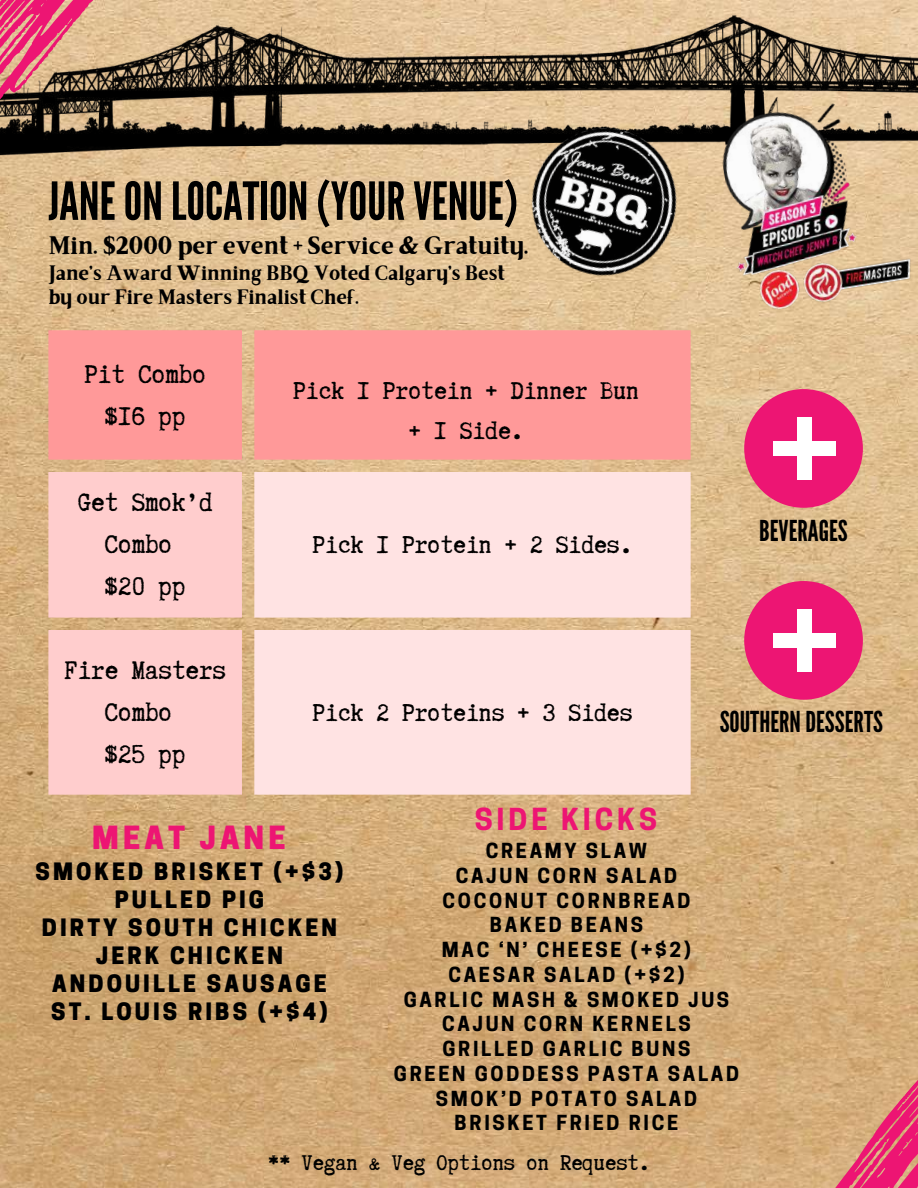
<style>
.page{position:relative;width:918px;height:1188px;background:#fff}
.page>*{position:absolute;margin:0;border:0;box-sizing:border-box;transform-origin:0 0}
.t1{font:52.35px "League Gothic";color:#000}
.t2{font:30.3px/41.7px "Truetypewriter Polygl OTT";color:#000;text-align:center}
.t3{font:800 30px "Cooper Hewitt";letter-spacing:.135em;color:#ed1573}
.t4{font:28.8px/39.3px "Truetypewriter Polygl OTT";color:#000;text-align:center}
.t5{font:28.8px "League Gothic";color:#000}
.t6{font:700 28.5px "Cooper Hewitt";letter-spacing:.135em;color:#ed1573}
.t7{font:700 25.5px "Brixton TC";color:#000}
.t8{font:25.35px "Truetypewriter Polygl OTT";color:#000}
.t9{font:800 22.5px/28.2px "Cooper Hewitt";letter-spacing:.135em;color:#000;text-align:center}
.t10{font:700 21px/24.8px "Brixton TC";color:#000}
.t11{font:700 19.5px/24.8px "Cooper Hewitt";letter-spacing:.135em;color:#000;text-align:center}
</style>
<div class="page">
<img style="left:0;top:172px;width:918px;height:1016px">
<img style="left:0;top:0;width:918px;height:172px">
<svg style="left:0;top:0;width:164px;height:147px;background:#97665d"></svg>
<svg style="left:798px;top:995px;width:120px;height:193px;background:#d89579"></svg>
<div style="left:48px;top:330px;width:643px;height:130px;background:#f99"></div>
<div style="left:48px;top:472px;width:194px;height:323px;background:#ffcdcd"></div>
<div style="left:254px;top:472px;width:437px;height:323px;background:#ffe3e3"></div>
<div style="left:744px;top:389px;width:119px;height:119px;background:#ed1573;border-radius:50%"></div>
<div style="left:773px;top:441px;width:63px;height:15px;background:#fff"></div>
<div style="left:797px;top:417px;width:15px;height:63px;background:#fff"></div>
<div style="left:744px;top:581px;width:119px;height:119px;background:#ed1573;border-radius:50%"></div>
<div style="left:773px;top:633px;width:63px;height:15px;background:#fff"></div>
<div style="left:797px;top:609px;width:15px;height:63px;background:#fff"></div>
<img style="left:502px;top:100px;width:200px;height:204px">
<img style="left:702px;top:84px;width:216px;height:238px">
<h1 class="t1" style="left:48px;top:171px;width:471px">JANEONLOCATION(YOURVENUE)</h1>
<h3 class="t7" style="left:48px;top:236px;width:482px">Min. $2000 per event + Service &amp; Gratuity.</h3>
<p class="t10" style="left:48px;top:262px;width:458px">Jane’s Award Winning BBQ Voted Calgary’s Best by our Fire Masters Finalist Chef.</p>
<h2 class="t2" style="left:85px;top:353px;width:123px">Pit Combo $16 pp</h2>
<h2 class="t2" style="left:78px;top:482px;width:136px">Get Smok’d<br>Combo<br>$20 pp</h2>
<h2 class="t2" style="left:64px;top:650px;width:163px">Fire Masters<br>Combo<br>$25 pp</h2>
<h3 class="t4" style="left:293px;top:371px;width:347px">Pick 1 Protein + Dinner Bun + 1 Side.</h3>
<h3 class="t4" style="left:312px;top:525px;width:322px">Pick 1 Protein + 2 Sides.</h3>
<h3 class="t4" style="left:312px;top:693px;width:322px">Pick 2 Proteins + 3 Sides</h3>
<h3 class="t5" style="left:759px;top:514px;width:90px">BEVERAGES</h3>
<h3 class="t5" style="left:720px;top:706px;width:165px">SOUTHERNDESSERTS</h3>
<h3 class="t3" style="left:92px;top:827px;width:195px">MEAT JANE</h3>
<p class="t9" style="left:36px;top:860px;width:309px">SMOKED BRISKET (+$3)<br>PULLED PIG<br>DIRTY SOUTH CHICKEN<br>JERK CHICKEN<br>ANDOUILLE SAUSAGE<br>ST. LOUIS RIBS (+$4)</p>
<h3 class="t6" style="left:475px;top:809px;width:184px">SIDE KICKS</h3>
<p class="t11" style="left:394px;top:841px;width:346px">CREAMY SLAW<br>CAJUN CORN SALAD<br>COCONUT CORNBREAD<br>BAKED BEANS<br>MAC ‘N’ CHEESE (+$2)<br>CAESAR SALAD (+$2)<br>GARLIC MASH &amp; SMOKED JUS<br>CAJUN CORN KERNELS<br>GRILLED GARLIC BUNS<br>GREEN GODDESS PASTA SALAD<br>SMOK’D POTATO SALAD<br>BRISKET FRIED RICE</p>
<p class="t8" style="left:268px;top:1149px;width:384px">** Vegan &amp; Veg Options on Request.</p>
</div>
